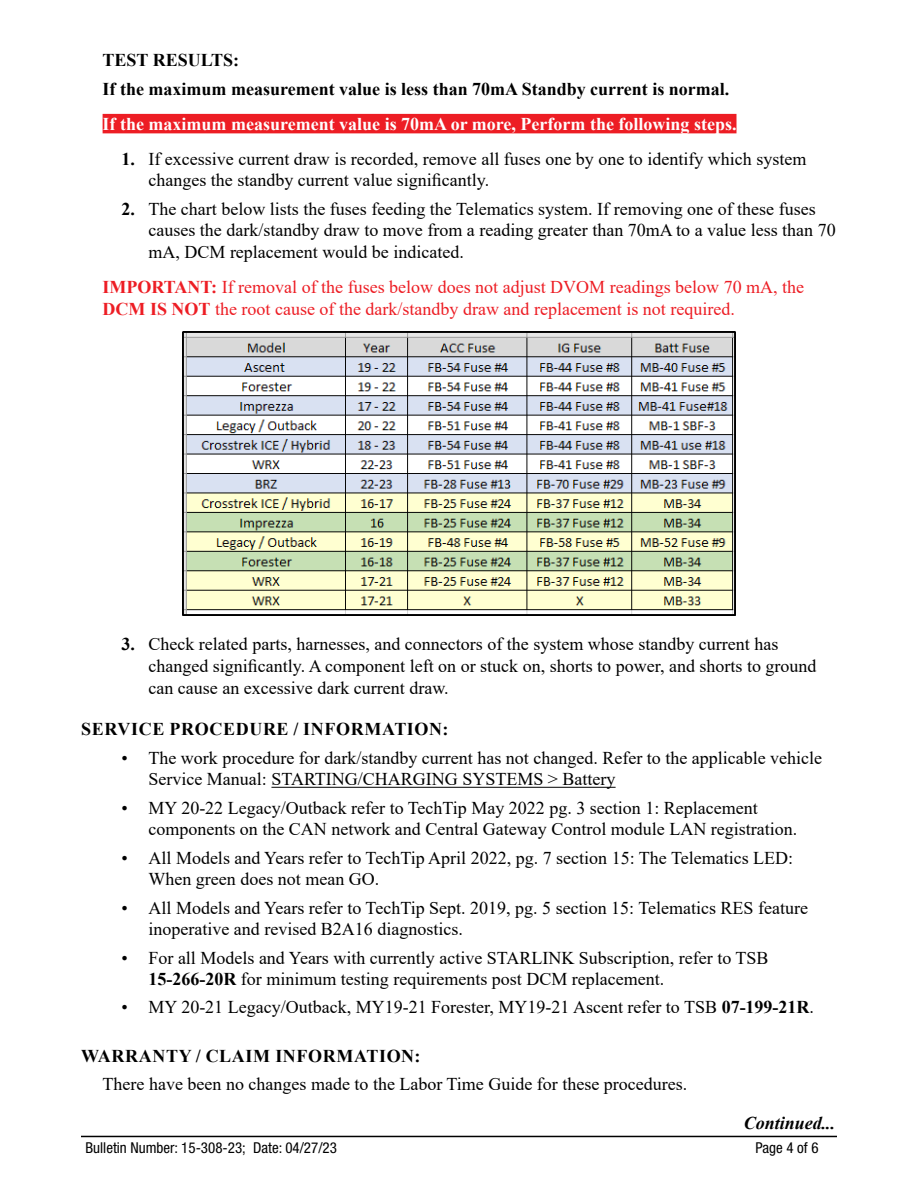
<style>
.page{position:relative;width:918px;height:1188px;background:#fff}
.page>*{position:absolute;margin:0;border:0;box-sizing:border-box;transform-origin:0 0}
.t1{font:18px/21.6px "Times New Roman";color:#000}
.t2{font:18px/21.6px "Times New Roman";color:#ed1d24}
.t3{font:700 18px/28.3px "Times New Roman";color:#000}
.t4{font:700 18px "Times New Roman";color:#fff}
.t5{font:700 18px "Times New Roman";letter-spacing:.035em;color:#000}
.t6{font:italic 700 18px "Times New Roman";color:#000}
.t7{font:condensed 15px "Helvetica Neue LT Std";color:#000}
.s1{font-weight:700}
</style>
<div class="page">
<hr style="left:81px;top:1136px;width:756px;height:1px;background:#000">
<div style="left:103px;top:114px;width:634px;height:19px;background:#ed1d24"></div>
<hr style="left:271px;top:787px;width:345px;height:1px;background:#000">
<img style="left:183px;top:332px;width:552px;height:283px">
<p class="t3" style="left:103px;top:45px;width:628px">TEST RESULTS:<br>If the maximum measurement value is less than 70mA Standby current is normal.</p>
<p class="t4" style="left:103px;top:111px;width:635px">If the maximum measurement value is 70mA or more, Perform the following steps.</p>
<p class="t1" style="left:148px;top:147px;width:659px;text-indent:-27px"><span class="s1">1.</span> If excessive current draw is recorded, remove all fuses one by one to identify which system changes the standby current value significantly.</p>
<p class="t1" style="left:148px;top:197px;width:689px;text-indent:-27px"><span class="s1">2.</span> The chart below lists the fuses feeding the Telematics system. If removing one of these fuses causes the dark/standby draw to move from a reading greater than 70mA to a value less than 70 mA, DCM replacement would be indicated.</p>
<p class="t2" style="left:103px;top:276px;width:703px"><span class="s1">IMPORTANT:</span> If removal of the fuses below does not adjust DVOM readings below 70 mA, the<br><span class="s1">DCM IS NOT</span> the root cause of the dark/standby draw and replacement is not required.</p>
<p class="t1" style="left:148px;top:633px;width:670px;text-indent:-27px"><span class="s1">3.</span> Check related parts, harnesses, and connectors of the system whose standby current has changed significantly. A component left on or stuck on, shorts to power, and shorts to ground can cause an excessive dark current draw.</p>
<p class="t5" style="left:81px;top:716px;width:369px">SERVICE PROCEDURE / INFORMATION:</p>
<p class="t1" style="left:148px;top:746px;width:675px;text-indent:-27px">• The work procedure for dark/standby current has not changed. Refer to the applicable vehicle<br>Service Manual: STARTING/CHARGING SYSTEMS &gt; Battery</p>
<p class="t1" style="left:148px;top:796px;width:650px;text-indent:-27px">• MY 20-22 Legacy/Outback refer to TechTip May 2022 pg. 3 section 1: Replacement components on the CAN network and Central Gateway Control module LAN registration.</p>
<p class="t1" style="left:148px;top:846px;width:646px;text-indent:-27px">• All Models and Years refer to TechTip April 2022, pg. 7 section 15: The Telematics LED:<br>When green does not mean GO.</p>
<p class="t1" style="left:148px;top:896px;width:661px;text-indent:-27px">• All Models and Years refer to TechTip Sept. 2019, pg. 5 section 15: Telematics RES feature inoperative and revised B2A16 diagnostics.</p>
<p class="t1" style="left:148px;top:946px;width:622px;text-indent:-27px">• For all Models and Years with currently active STARLINK Subscription, refer to TSB<br><span class="s1">15-266-20R</span> for minimum testing requirements post DCM replacement.</p>
<p class="t1" style="left:121px;top:996px;width:694px">• MY 20-21 Legacy/Outback, MY19-21 Forester, MY19-21 Ascent refer to TSB <span class="s1">07-199-21R</span>.</p>
<p class="t5" style="left:81px;top:1043px;width:341px">WARRANTY / CLAIM INFORMATION:</p>
<p class="t1" style="left:103px;top:1073px;width:586px">There have been no changes made to the Labor Time Guide for these procedures.</p>
<p class="t6" style="left:744px;top:1111px;width:93px">Continued...</p>
<p class="t7" style="left:86px;top:1138px;width:253px">Bulletin Number: 15-308-23; Date: 04/27/23</p>
<p class="t7" style="left:756px;top:1138px;width:65px">Page 4 of 6</p>
</div>
